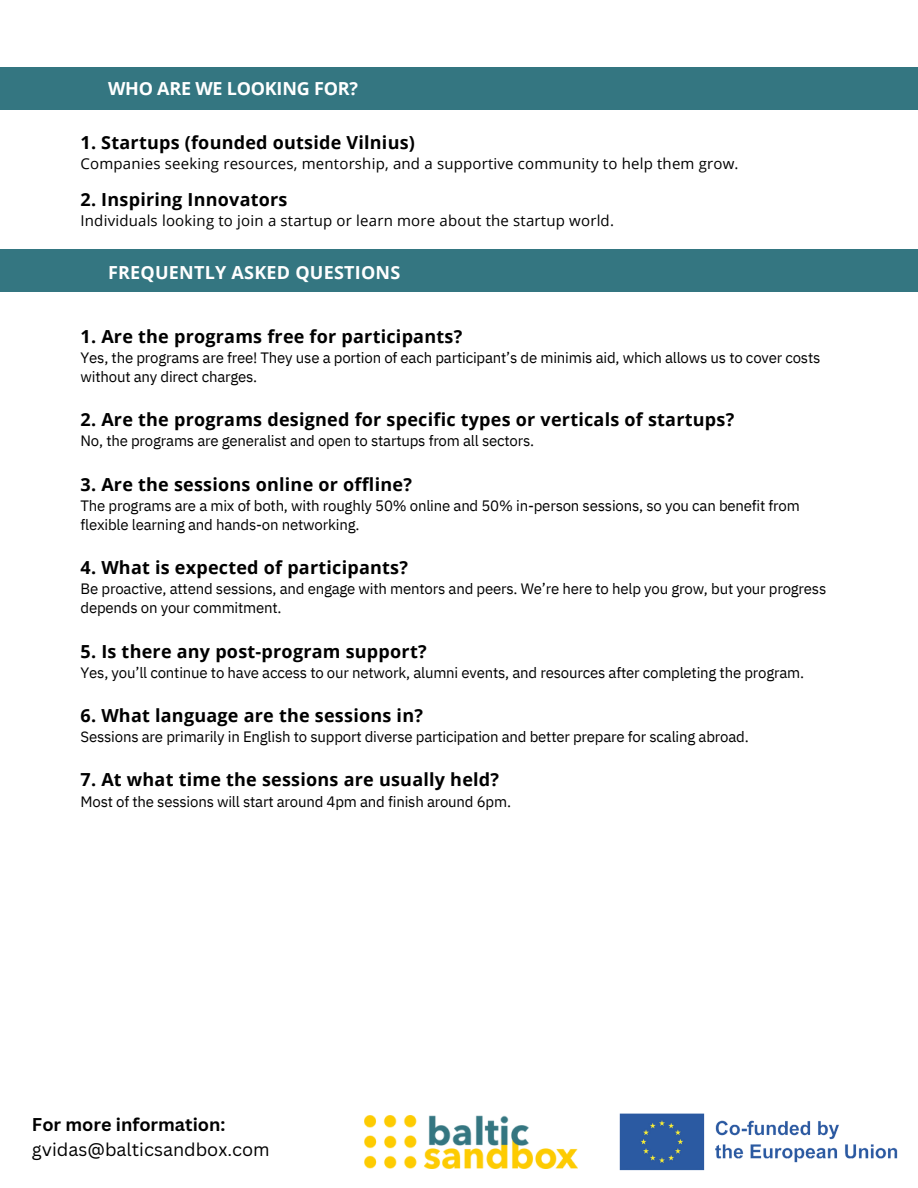
<style>
.page{position:relative;width:918px;height:1188px;background:#fff}
.page>*{position:absolute;margin:0;border:0;box-sizing:border-box;transform-origin:0 0}
.t1{font:700 18px "Open Sans";letter-spacing:.015em;color:#000}
.t2{font:18px/24.8px "Canva Sans";color:#000}
.t3{font:700 18px "Open Sans";letter-spacing:.015em;color:#fff}
.t4{font:700 18px "Open Sans";letter-spacing:-.01em;color:#fff}
.t5{font:15px/19.2px "IBM Plex Sans";letter-spacing:-.015em;color:#000}
.t6{font:15px "Open Sans";letter-spacing:.015em;color:#000}
.s1{font-weight:700}
</style>
<div class="page">
<img style="left:364px;top:1116px;width:214px;height:52px">
<img style="left:619px;top:1113px;width:279px;height:58px">
<div style="left:0;top:249px;width:918px;height:43px;background:#347681"></div>
<div style="left:0;top:67px;width:918px;height:43px;background:#347681"></div>
<p class="t4" style="left:108px;top:76px;width:251px">WHO ARE WE LOOKING FOR?</p>
<p class="t1" style="left:81px;top:130px;width:336px">1. Startups (founded outside Vilnius)</p>
<p class="t6" style="left:81px;top:153px;width:660px">Companies seeking resources, mentorship, and a supportive community to help them grow.</p>
<p class="t1" style="left:81px;top:187px;width:208px">2. Inspiring Innovators</p>
<h2 class="t6" style="left:81px;top:210px;width:535px">Individuals looking to join a startup or learn more about the startup world.</h2>
<p class="t3" style="left:108px;top:260px;width:294px">FREQUENTLY ASKED QUESTIONS</p>
<p class="t1" style="left:81px;top:324px;width:383px">1. Are the programs free for participants?</p>
<p class="t5" style="left:81px;top:348px;width:741px">Yes, the programs are free! They use a portion of each participant’s de minimis aid, which allows us to cover costs without any direct charges.</p>
<p class="t1" style="left:81px;top:407px;width:655px">2. Are the programs designed for specific types or verticals of startups?</p>
<p class="t5" style="left:81px;top:431px;width:455px">No, the programs are generalist and open to startups from all sectors.</p>
<h1 class="t1" style="left:81px;top:471px;width:333px">3. Are the sessions online or offline?</h1>
<p class="t5" style="left:81px;top:496px;width:721px">The programs are a mix of both, with roughly 50% online and 50% in-person sessions, so you can benefit from flexible learning and hands-on networking.</p>
<p class="t1" style="left:81px;top:555px;width:329px">4. What is expected of participants?</p>
<h2 class="t5" style="left:81px;top:579px;width:747px">Be proactive, attend sessions, and engage with mentors and peers. We’re here to help you grow, but your progress depends on your commitment.</h2>
<p class="t1" style="left:81px;top:638px;width:348px">5. Is there any post-program support?</p>
<p class="t5" style="left:81px;top:663px;width:725px">Yes, you’ll continue to have access to our network, alumni events, and resources after completing the program.</p>
<p class="t1" style="left:81px;top:703px;width:344px">6. What language are the sessions in?</p>
<p class="t5" style="left:81px;top:727px;width:670px">Sessions are primarily in English to support diverse participation and better prepare for scaling abroad.</p>
<p class="t1" style="left:81px;top:767px;width:420px">7. At what time the sessions are usually held?</p>
<p class="t5" style="left:81px;top:791px;width:432px">Most of the sessions will start around 4pm and finish around 6pm.</p>
<h1 class="t2" style="left:32px;top:1112px;width:239px"><span class="s1">For more information: </span>gvidas@balticsandbox.com</h1>
</div>
